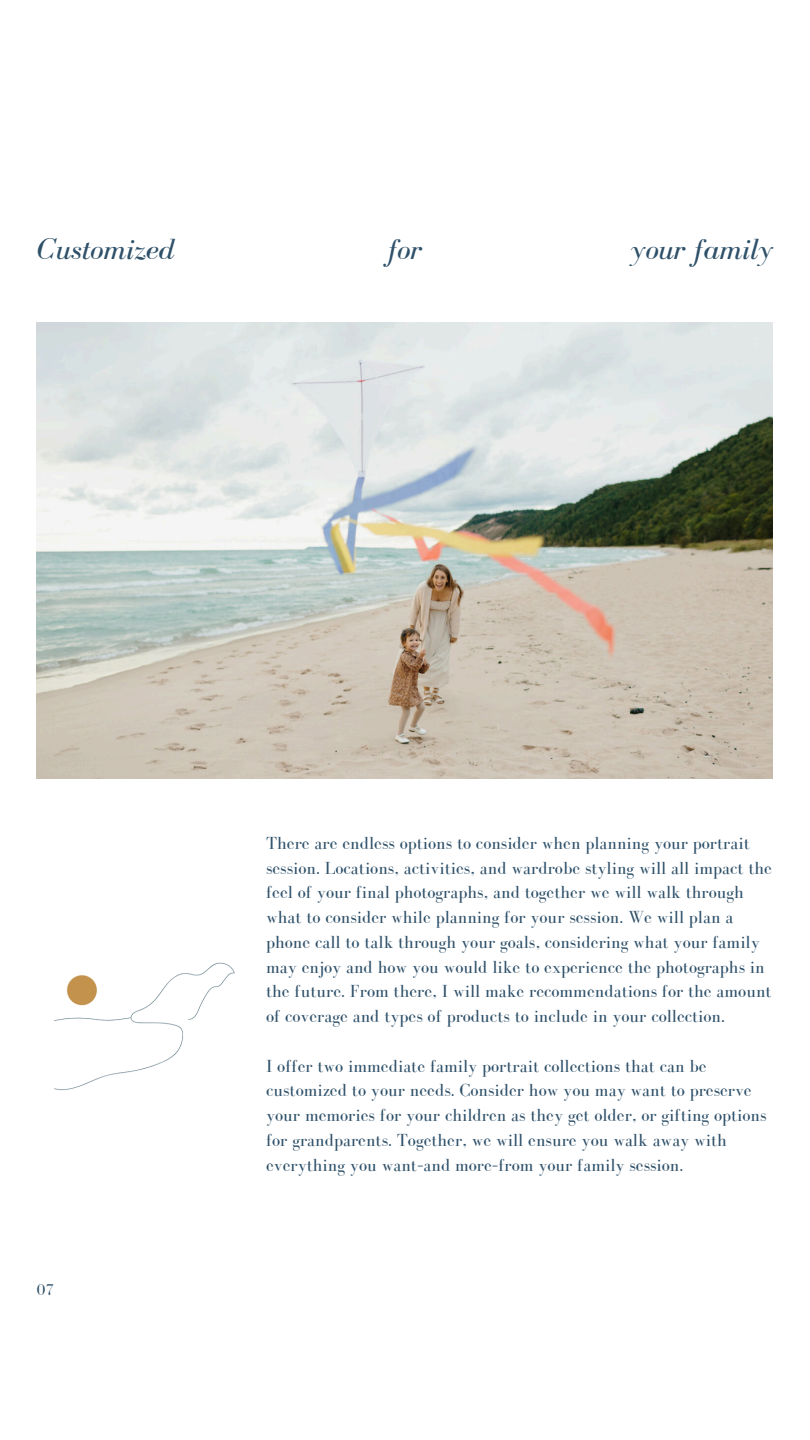
<style>
.page{position:relative;width:810px;height:1440px;background:#fff}
.page>*{position:absolute;margin:0;border:0;box-sizing:border-box;transform-origin:0 0}
.t1{font:italic 30px "Bodoni FLF";color:#2e5069}
.t2{font:18px/24.8px "Bodoni FLF";color:#2e5069}
.t3{font:16px "Bodoni FLF";color:#2e5069}
</style>
<div class="page">
<img style="left:37px;top:322px;width:736px;height:456px">
<img style="left:54px;top:962px;width:181px;height:129px">
<h1 class="t1" style="left:37px;top:233px;width:139px">Customized</h1>
<p class="t1" style="left:388px;top:233px;width:36px">for</p>
<p class="t1" style="left:631px;top:233px;width:144px">your family</p>
<p class="t3" style="left:37px;top:1281px;width:19px">07</p>
<h1 class="t2" style="left:266px;top:830px;width:508px">There are endless options to consider when planning your portrait session. Locations, activities, and wardrobe styling will all impact the feel of your final photographs, and together we will walk through what to consider while planning for your session. We will plan a phone call to talk through your goals, considering what your family may enjoy and how you would like to experience the photographs in the future. From there, I will make recommendations for the amount of coverage and types of products to include in your collection.</h1>
<p class="t2" style="left:266px;top:1053px;width:502px">I offer two immediate family portrait collections that can be customized to your needs. Consider how you may want to preserve your memories for your children as they get older, or gifting options for grandparents. Together, we will ensure you walk away with everything you want–and more–from your family session.</p>
</div>
